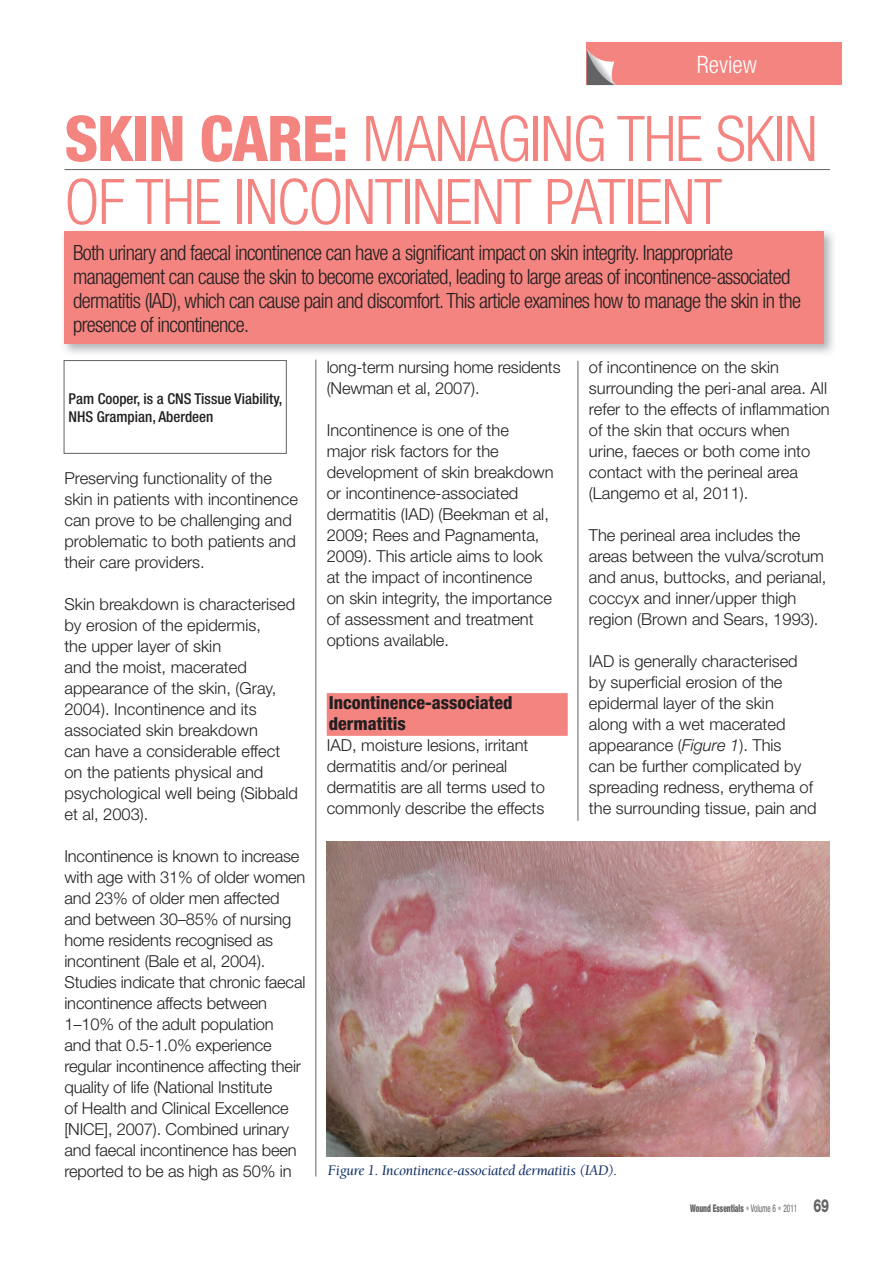
<style>
.page{position:relative;width:893px;height:1263px;background:#fff}
.page>*{position:absolute;margin:0;border:0;box-sizing:border-box;transform-origin:0 0}
.t1{font:300 condensed 63px/63px "Helvetica Neue";letter-spacing:-.02em;color:#f38480}
.t2{font:300 condensed 24px "Helvetica Neue";color:#fff}
.t3{font:300 condensed 21px/24px "Helvetica Neue";letter-spacing:-.03em;color:#231f20}
.t4{font:800 condensed 18px/21px "Helvetica Neue";color:#231f20}
.t5{font:300 16.5px/21px "Helvetica Neue";color:#231f20}
.t6{font:500 condensed 15px/18px "Helvetica Neue";color:#231f20}
.t7{font:italic 15px "Berkeley";letter-spacing:-.02em;color:#0f2d65}
.t8{font:900 condensed 10.5px "Helvetica Neue";color:#636366;scale:.7 1}
.s1{font-weight:800}
.s2{font-style:italic}
.s3{font-weight:400;color:#adaeb2}
.s4{font-weight:400}
.s5{font-weight:800;font-stretch:normal;font-size:18px}
</style>
<div class="page">
<div style="left:587px;top:42px;width:255px;height:43px;background:#f38480"></div>
<svg style="left:587px;top:49px;width:29px;height:36px"></svg>
<div style="left:65px;top:231px;width:759px;height:113px;background:#f38480"></div>
<hr style="left:65px;top:169px;width:765px;height:1px;background:#636366">
<div style="left:327px;top:693px;width:241px;height:22px;background:#f38480"></div>
<div style="left:327px;top:714px;width:241px;height:22px;background:#f38480"></div>
<hr style="left:316px;top:360px;width:1px;height:816px;background:#636366">
<hr style="left:578px;top:361px;width:1px;height:460px;background:#636366">
<div style="left:64px;top:360px;width:223px;height:94px;border:1px solid #636366"></div>
<img style="left:327px;top:842px;width:503px;height:314px">
<h2 class="t2" style="left:697px;top:50px;width:61px">Review</h2>
<h1 class="t1" style="left:65px;top:107px;width:755px"><span class="s1">SKIN CARE:</span> MANAGING THE SKIN<br>OF THE INCONTINENT PATIENT</h1>
<p class="t3" style="left:73px;top:240px;width:729px">Both urinary and faecal incontinence can have a significant impact on skin integrity. Inappropriate management can cause the skin to become excoriated, leading to large areas of incontinence-associated dermatitis (IAD), which can cause pain and discomfort. This article examines how to manage the skin in the presence of incontinence.</p>
<p class="t6" style="left:69px;top:389px;width:215px">Pam Cooper, is a CNS Tissue Viability,<br>NHS Grampian, Aberdeen</p>
<p class="t5" style="left:64px;top:467px;width:235px">Preserving functionality of the skin in patients with incontinence can prove to be challenging and problematic to both patients and their care providers.</p>
<p class="t5" style="left:64px;top:593px;width:235px">Skin breakdown is characterised by erosion of the epidermis,<br>the upper layer of skin<br>and the moist, macerated appearance of the skin, (Gray,<br>2004). Incontinence and its associated skin breakdown<br>can have a considerable effect on the patients physical and psychological well being (Sibbald et al, 2003).</p>
<p class="t5" style="left:64px;top:845px;width:243px">Incontinence is known to increase with age with 31% of older women and 23% of older men affected and between 30–85% of nursing home residents recognised as incontinent (Bale et al, 2004).<br>Studies indicate that chronic faecal incontinence affects between<br>1–10% of the adult population<br>and that 0.5-1.0% experience regular incontinence affecting their quality of life (National Institute<br>of Health and Clinical Excellence [NICE], 2007). Combined urinary and faecal incontinence has been reported to be as high as 50% in</p>
<p class="t5" style="left:327px;top:357px;width:235px">long-term nursing home residents (Newman et al, 2007).</p>
<p class="t5" style="left:327px;top:420px;width:228px">Incontinence is one of the<br>major risk factors for the development of skin breakdown or incontinence-associated dermatitis (IAD) (Beekman et al,<br>2009; Rees and Pagnamenta,<br>2009). This article aims to look at the impact of incontinence on skin integrity, the importance of assessment and treatment options available.</p>
<p class="t4" style="left:329px;top:692px;width:185px">Incontinence-associated dermatitis</p>
<p class="t5" style="left:327px;top:735px;width:220px">IAD, moisture lesions, irritant dermatitis and/or perineal dermatitis are all terms used to commonly describe the effects</p>
<p class="t5" style="left:589px;top:356px;width:242px">of incontinence on the skin surrounding the peri-anal area. All refer to the effects of inflammation of the skin that occurs when urine, faeces or both come into contact with the perineal area (Langemo et al, 2011).</p>
<p class="t5" style="left:589px;top:524px;width:239px">The perineal area includes the areas between the vulva/scrotum and anus, buttocks, and perianal, coccyx and inner/upper thigh region (Brown and Sears, 1993).</p>
<p class="t5" style="left:589px;top:650px;width:229px">IAD is generally characterised by superficial erosion of the epidermal layer of the skin along with a wet macerated appearance (<span class="s2">Figure 1</span>). This<br>can be further complicated by spreading redness, erythema of the surrounding tissue, pain and</p>
<p class="t7" style="left:328px;top:1162px;width:291px">Figure 1. Incontinence-associated dermatitis (IAD).</p>
<p class="t8" style="left:690px;top:1202px;width:200px">Wound Essentials <span class="s3">•</span> <span class="s4">Volume 6</span> <span class="s3">•</span> <span class="s4">2011</span> <span class="s5">69</span></p>
</div>
